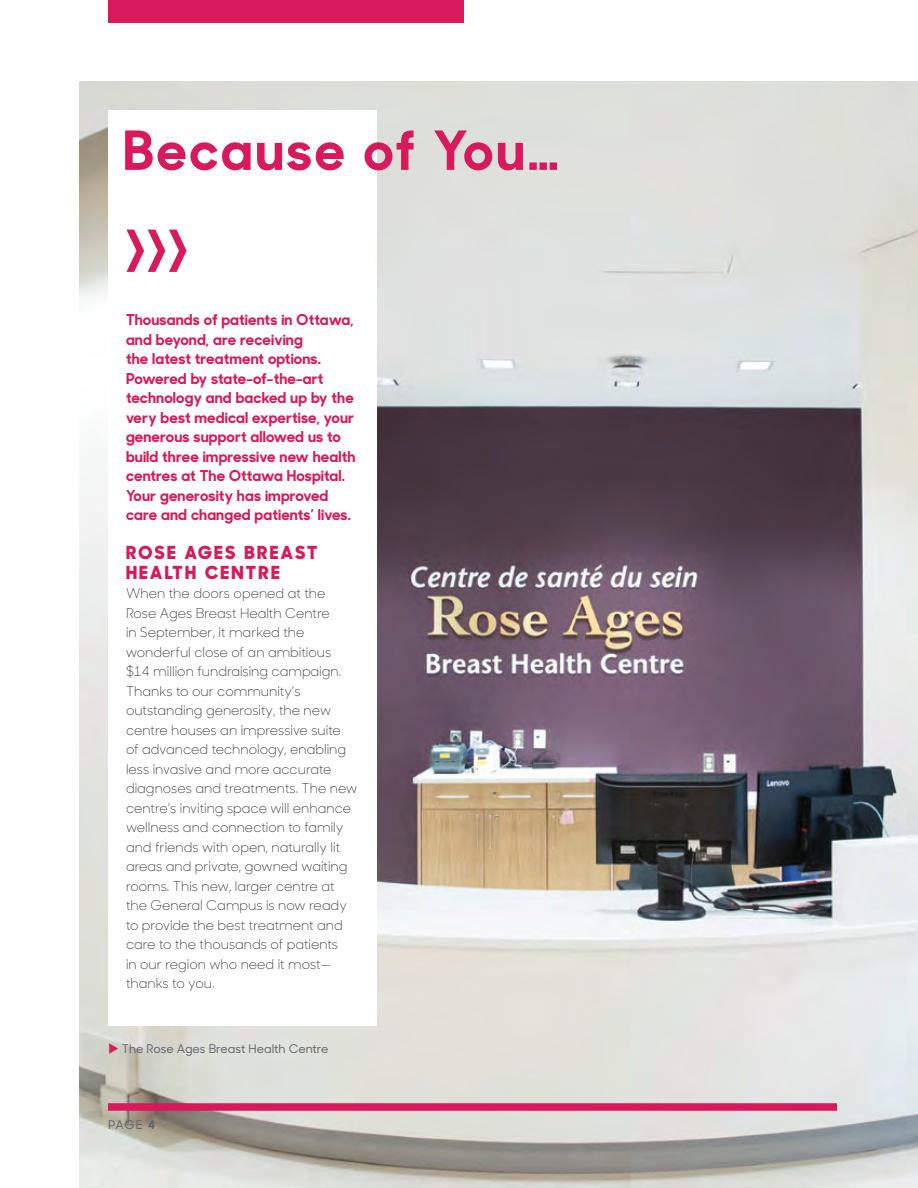
<style>
.page{position:relative;width:918px;height:1188px;background:#fff}
.page>*{position:absolute;margin:0;border:0;box-sizing:border-box;transform-origin:0 0}
.t1{font:700 54px "Sharp Sans No 1";letter-spacing:.05em;color:#d8195c}
.t2{font:800 18px/19.5px "Sharp Sans No 1";letter-spacing:.13em;color:#d8195c}
.t3{font:700 15px/19.5px "Sharp Sans No 1";letter-spacing:.01em;color:#d8195c}
.t4{font:300 13.5px/19.5px "Sharp Sans No 1";color:#231f20}
.t5{font:500 12px "Sharp Sans No 1";color:#5d6367}
.s1{color:#d8195c}
.s2{font-weight:700}
</style>
<div class="page">
<div style="left:108px;top:0;width:356px;height:22px;background:#d8195c"></div>
<img style="left:80px;top:81px;width:838px;height:1107px">
<div style="left:108px;top:111px;width:268px;height:915px;background:#fff"></div>
<div style="left:108px;top:1103px;width:729px;height:8px;background:#d8195c"></div>
<h1 class="t1" style="left:123px;top:131px;width:437px">Because of You…</h1>
<h1 class="t1" style="left:126px;top:227px;width:62px">〉〉〉</h1>
<p class="t3" style="left:126px;top:312px;width:231px">Thousands of patients in Ottawa, and beyond, are receiving<br>the latest treatment options.<br>Powered by state-of-the-art technology and backed up by the very best medical expertise, your generous support allowed us to build three impressive new health centres at The Ottawa Hospital.<br>Your generosity has improved care and changed patients’ lives.</p>
<h2 class="t2" style="left:126px;top:545px;width:193px">ROSE AGES BREAST<br>HEALTH CENTRE</h2>
<p class="t4" style="left:126px;top:585px;width:233px">When the doors opened at the<br>Rose Ages Breast Health Centre<br>in September, it marked the wonderful close of an ambitious $14 million fundraising campaign.<br>Thanks to our community’s outstanding generosity, the new centre houses an impressive suite<br>of advanced technology, enabling less invasive and more accurate diagnoses and treatments. The new centre’s inviting space will enhance wellness and connection to family and friends with open, naturally lit areas and private, gowned waiting rooms. This new, larger centre at the General Campus is now ready to provide the best treatment and care to the thousands of patients<br>in our region who need it most— thanks to you.</p>
<p class="t5" style="left:108px;top:1044px;width:222px"><span class="s1">►</span> The Rose Ages Breast Health Centre</p>
<p class="t5" style="left:108px;top:1120px;width:49px">PAGE <span class="s2">4</span></p>
</div>
